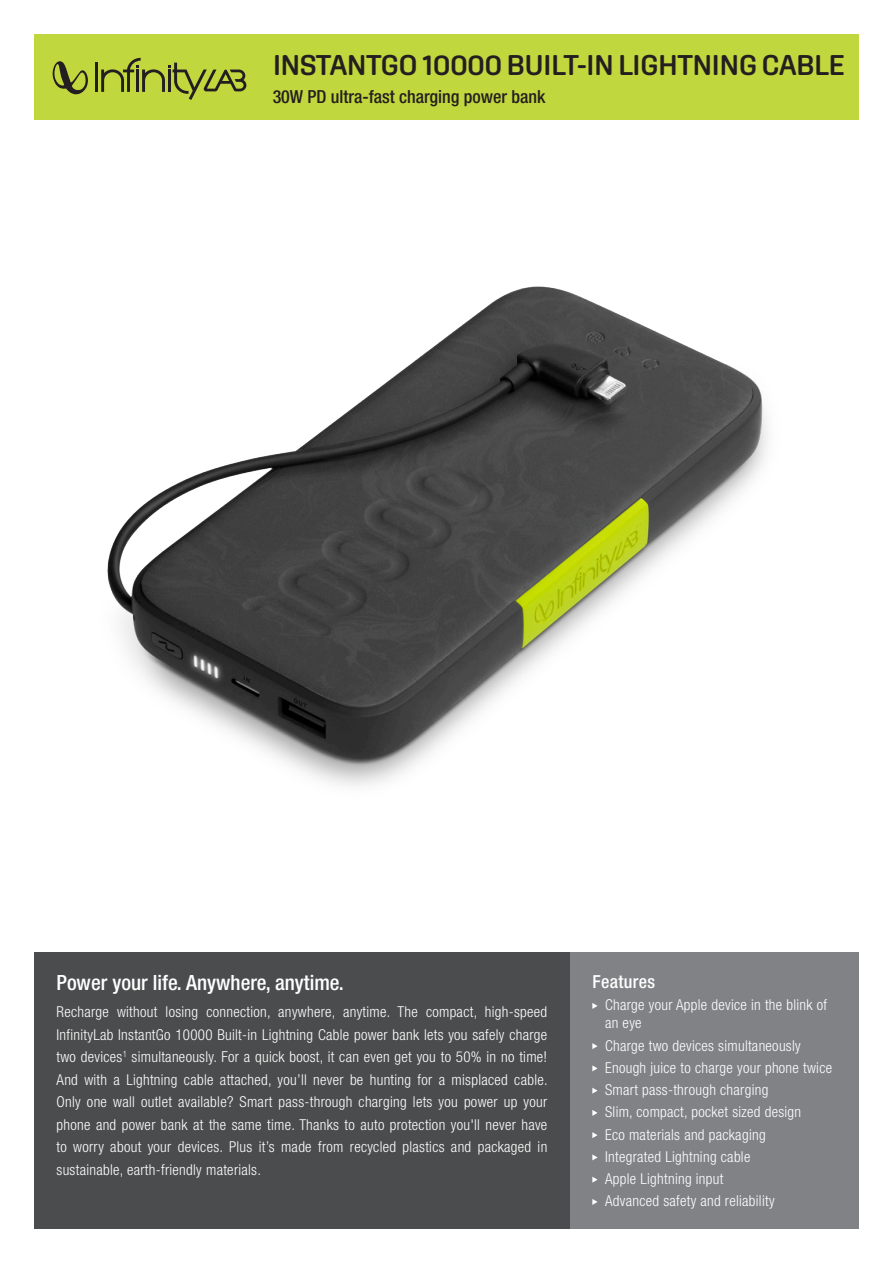
<style>
.page{position:relative;width:893px;height:1263px;background:#fff}
.page>*{position:absolute;margin:0;border:0;box-sizing:border-box;transform-origin:0 0}
.t1{font:600 28.5px "Aglet Sans";letter-spacing:-.025em;color:#231f20}
.t2{font:500 condensed 21px "Helvetica Neue LT Pro";color:#fff}
.t3{font:500 condensed 18px "Helvetica Neue LT Pro";color:#231f20}
.t4{font:500 condensed 18px "Helvetica Neue LT Pro";letter-spacing:.02em;color:#fff}
.t5{font:300 condensed 15px/22.5px "Helvetica Neue LT Pro";letter-spacing:.02em;color:#fff}
</style>
<div class="page">
<img style="left:34px;top:286px;width:825px;height:667px">
<div style="left:570px;top:953px;width:289px;height:276px;background:#808285"></div>
<svg style="left:592px;top:1003px;width:6px;height:6px"></svg>
<svg style="left:592px;top:1043px;width:6px;height:6px"></svg>
<svg style="left:592px;top:1065px;width:6px;height:6px"></svg>
<svg style="left:592px;top:1087px;width:6px;height:7px"></svg>
<svg style="left:592px;top:1110px;width:6px;height:6px"></svg>
<svg style="left:592px;top:1132px;width:6px;height:6px"></svg>
<svg style="left:592px;top:1154px;width:6px;height:6px"></svg>
<svg style="left:592px;top:1177px;width:6px;height:6px"></svg>
<svg style="left:592px;top:1199px;width:6px;height:6px"></svg>
<div style="left:34px;top:34px;width:825px;height:85px;background:#c0d73d"></div>
<div style="left:34px;top:953px;width:536px;height:276px;background:#4b4c4d"></div>
<hr style="left:95px;top:63px;width:3px;height:29px;background:#231f20">
<svg style="left:52px;top:61px;width:36px;height:33px"></svg>
<svg style="left:101px;top:58px;width:145px;height:42px"></svg>
<p class="t1" style="left:273px;top:48px;width:574px">INSTANTGO 10000 BUILT-IN LIGHTNING CABLE</p>
<p class="t3" style="left:273px;top:86px;width:274px">30W PD ultra-fast charging power bank</p>
<p class="t2" style="left:57px;top:970px;width:289px">Power your life. Anywhere, anytime.</p>
<p class="t5" style="left:57px;top:1000px;width:493px;text-align:justify">Recharge without losing connection, anywhere, anytime. The compact, high-speed InfinityLab InstantGo 10000 Built-in Lightning Cable power bank lets you safely charge two devices<sup>1</sup> simultaneously. For a quick boost, it can even get you to 50% in no time!<br>And with a Lightning cable attached, you’ll never be hunting for a misplaced cable.<br>Only one wall outlet available? Smart pass-through charging lets you power up your phone and power bank at the same time. Thanks to auto protection you'll never have to worry about your devices. Plus it’s made from recycled plastics and packaged in sustainable, earth-friendly materials.</p>
<p class="t4" style="left:592px;top:971px;width:64px">Features</p>
<p class="t5" style="left:605px;top:996px;width:224px;line-height:18px">Charge your Apple device in the blink of an eye</p>
<p class="t5" style="left:605px;top:1034px;width:197px">Charge two devices simultaneously</p>
<p class="t5" style="left:605px;top:1056px;width:229px">Enough juice to charge your phone twice</p>
<p class="t5" style="left:605px;top:1078px;width:165px">Smart pass-through charging</p>
<p class="t5" style="left:605px;top:1101px;width:198px">Slim, compact, pocket sized design</p>
<p class="t5" style="left:605px;top:1123px;width:162px">Eco materials and packaging</p>
<p class="t5" style="left:605px;top:1145px;width:147px">Integrated Lightning cable</p>
<p class="t5" style="left:605px;top:1167px;width:120px">Apple Lightning input</p>
<p class="t5" style="left:605px;top:1190px;width:171px">Advanced safety and reliability</p>
</div>
